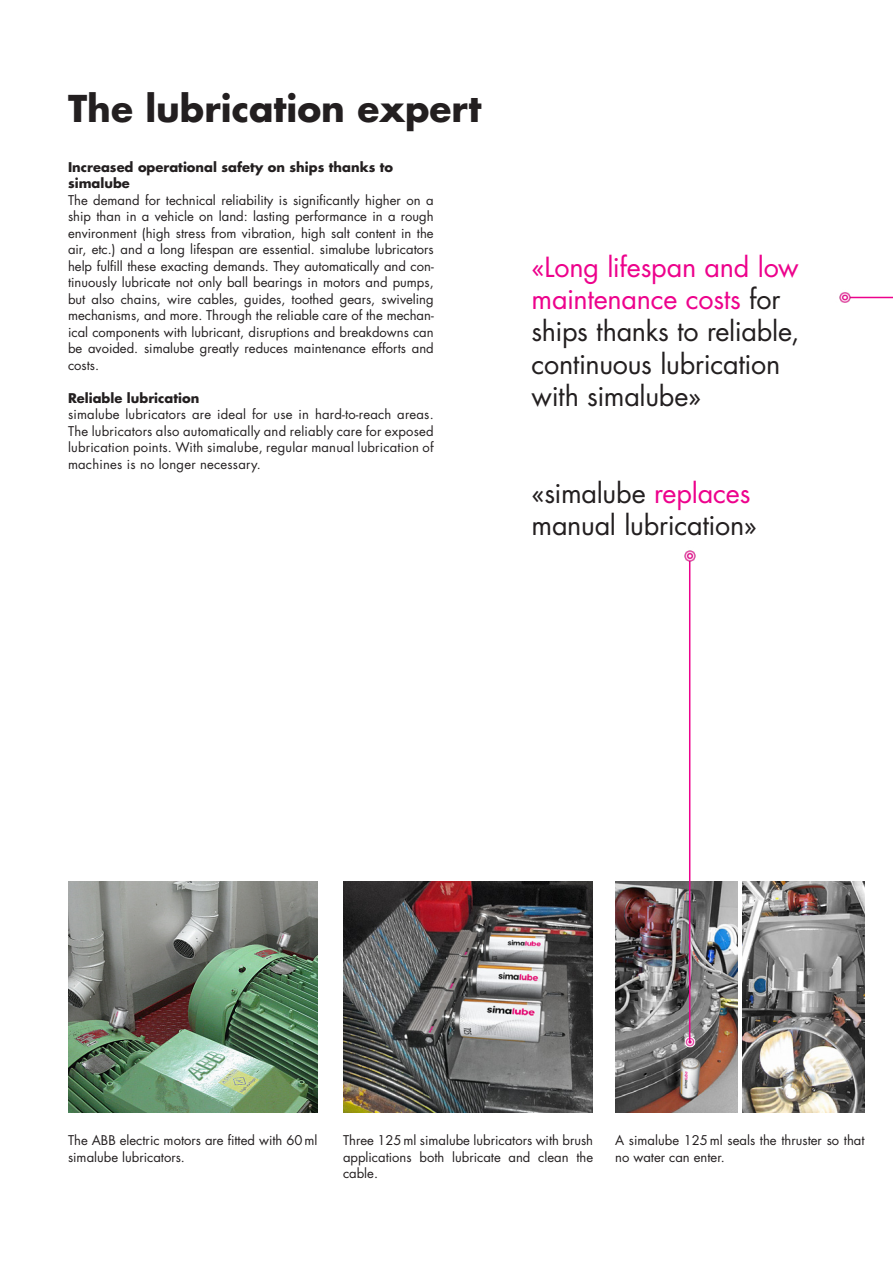
<style>
.page{position:relative;width:893px;height:1263px;background:#fff}
.page>*{position:absolute;margin:0;border:0;box-sizing:border-box;transform-origin:0 0}
._02_Headline_Bold{font:700 36px "Futura Std";color:#231f20}
._02_Titel_Inhalt_Aus{font:27px/32.4px "Futura Std";letter-spacing:-.01em;color:#231f20}
._02_Lauftext{font:13.05px/16.5px "Futura Std";color:#231f20;text-align:justify}
._02_Lauftext_Titelei{font:700 13.05px/16.5px "Futura Std";color:#231f20}
.s1{color:#ed028c}
</style>
<div class="page">
<img style="left:343px;top:881px;width:249px;height:231px">
<img style="left:68px;top:881px;width:249px;height:231px">
<img style="left:742px;top:881px;width:123px;height:231px">
<svg style="left:854px;top:296px;width:39px;height:3px"></svg>
<img style="left:839px;top:292px;width:15px;height:11px">
<img style="left:615px;top:881px;width:123px;height:231px">
<img style="left:680px;top:1033px;width:19px;height:18px">
<hr style="left:689px;top:560px;width:1px;height:481px;background:#ed028c">
<img style="left:684px;top:550px;width:12px;height:15px">
<p class="_02_Headline_Bold" style="left:68px;top:85px;width:415px">The lubrication expert</p>
<p class="_02_Lauftext_Titelei" style="left:68px;top:158px;width:327px">Increased operational safety on ships thanks to simalube</p>
<p class="_02_Lauftext" style="left:68px;top:192px;width:367px">The demand for technical reliability is significantly higher on a ship than in a vehicle on land: lasting performance in a rough environment (high stress from vibration, high salt content in the air, etc.) and a long lifespan are essential. simalube lubricators help fulfill these exacting demands. They automatically and con&shy;tinuously lubricate not only ball bearings in motors and pumps, but also chains, wire cables, guides, toothed gears, swiveling mechanisms, and more. Through the reliable care of the mechan&shy;ical components with lubricant, disruptions and breakdowns can be avoided. simalube greatly reduces maintenance efforts and costs.</p>
<p class="_02_Lauftext_Titelei" style="left:68px;top:389px;width:133px">Reliable lubrication</p>
<p class="_02_Lauftext" style="left:68px;top:406px;width:367px">simalube lubricators are ideal for use in hard-to-reach areas.<br>The lubricators also automatically and reliably care for exposed lubrication points. With simalube, regular manual lubrication of machines is no longer necessary.</p>
<p class="_02_Titel_Inhalt_Aus" style="left:531px;top:251px;width:269px"><span class="s1">«Long lifespan and low maintenance costs</span> for ships thanks to reliable, continuous lubrication with simalube»</p>
<p class="_02_Titel_Inhalt_Aus" style="left:531px;top:477px;width:227px">«simalube <span class="s1">replaces </span>manual lubrication»</p>
<p class="_02_Lauftext" style="left:68px;top:1132px;width:251px">The ABB electric motors are fitted with 60ml simalube lubricators.</p>
<p class="_02_Lauftext" style="left:343px;top:1132px;width:252px">Three 125ml simalube lubricators with brush applications both lubricate and clean the cable.</p>
<p class="_02_Lauftext" style="left:615px;top:1132px;width:251px">A simalube 125ml seals the thruster so that no water can enter.</p>
</div>
